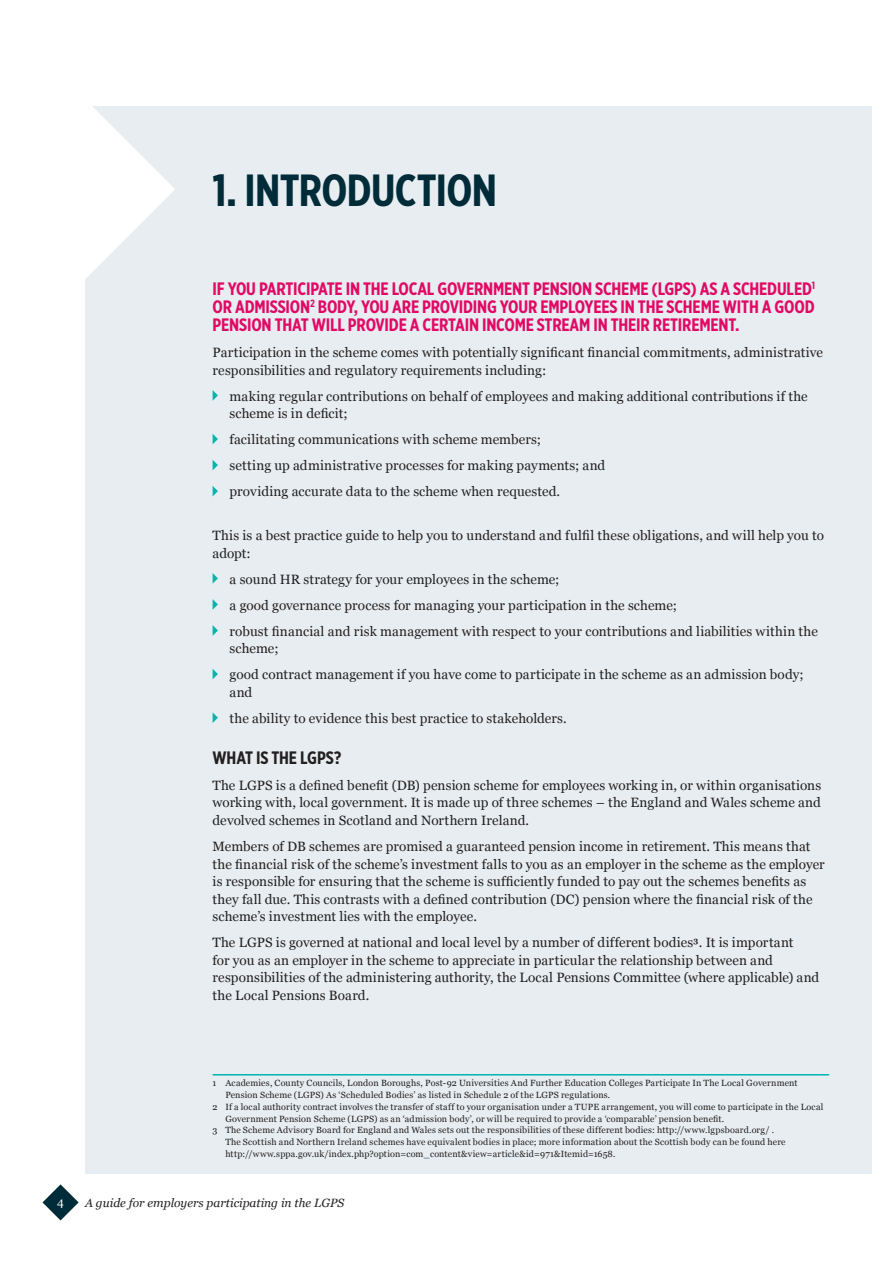
<style>
.page{position:relative;width:893px;height:1263px;background:#fff}
.page>*{position:absolute;margin:0;border:0;box-sizing:border-box;transform-origin:0 0}
.t1{font:700 45px "Gotham X Narrow";letter-spacing:-.015em;color:#002b39}
.t2{font:700 18px/18px "Gotham X Narrow";letter-spacing:-.01em;color:#e10965;text-align:justify}
.t3{font:700 18px "Gotham X Narrow";letter-spacing:-.005em;color:#231f20}
.t4{font:13.5px/17.5px "Georgia";letter-spacing:.01em;color:#231f20}
.t5{font:italic 12px "Georgia";color:#231f20}
.t6{font:12px "Georgia";color:#fff}
.t7{font:9px "Georgia";letter-spacing:.02em;color:#231f20}
</style>
<div class="page">
<svg style="left:43px;top:1184px;width:36px;height:36px"></svg>
<div style="left:85px;top:106px;width:787px;height:1068px;background:#e7edf0"></div>
<svg style="left:213px;top:390px;width:5px;height:11px"></svg>
<svg style="left:213px;top:434px;width:5px;height:10px"></svg>
<svg style="left:213px;top:460px;width:5px;height:10px"></svg>
<svg style="left:213px;top:486px;width:5px;height:10px"></svg>
<svg style="left:213px;top:573px;width:5px;height:10px"></svg>
<svg style="left:213px;top:599px;width:5px;height:11px"></svg>
<svg style="left:213px;top:625px;width:5px;height:11px"></svg>
<svg style="left:213px;top:669px;width:5px;height:10px"></svg>
<svg style="left:213px;top:713px;width:5px;height:10px"></svg>
<hr style="left:213px;top:1074px;width:616px;height:1px;background:#00b5ae">
<svg style="left:85px;top:106px;width:90px;height:173px"></svg>
<h1 class="t1" style="left:213px;top:163px;width:286px">1. INTRODUCTION</h1>
<h2 class="t2" style="left:213px;top:280px;width:604px">IF YOU PARTICIPATE IN THE LOCAL GOVERNMENT PENSION SCHEME (LGPS) AS A SCHEDULED<sup>1<br></sup>OR ADMISSION<sup>2</sup> BODY, YOU ARE PROVIDING YOUR EMPLOYEES IN THE SCHEME WITH A GOOD PENSION THAT WILL PROVIDE A CERTAIN INCOME STREAM IN THEIR RETIREMENT.</h2>
<p class="t4" style="left:213px;top:344px;width:612px">Participation in the scheme comes with potentially significant financial commitments, administrative responsibilities and regulatory requirements including:</p>
<p class="t4" style="left:230px;top:387px;width:580px">making regular contributions on behalf of employees and making additional contributions if the scheme is in deficit;</p>
<p class="t4" style="left:230px;top:427px;width:377px;line-height:26.1px">facilitating communications with scheme members;<br>setting up administrative processes for making payments; and providing accurate data to the scheme when requested.</p>
<p class="t4" style="left:213px;top:527px;width:613px">This is a best practice guide to help you to understand and fulfil these obligations, and will help you to adopt:</p>
<p class="t4" style="left:230px;top:566px;width:590px;line-height:26.1px">a sound HR strategy for your employees in the scheme;<br>a good governance process for managing your participation in the scheme;<br>robust financial and risk management with respect to your contributions and liabilities within the</p>
<p class="t4" style="left:230px;top:636px;width:576px;line-height:26.1px">scheme;<br>good contract management if you have come to participate in the scheme as an admission body;</p>
<p class="t4" style="left:230px;top:679px;width:339px;line-height:26.1px">and<br>the ability to evidence this best practice to stakeholders.</p>
<h2 class="t3" style="left:213px;top:746px;width:130px">WHAT IS THE LGPS?</h2>
<p class="t4" style="left:213px;top:776px;width:610px;text-align:justify">The LGPS is a defined benefit (DB) pension scheme for employees working in, or within organisations working with, local government. It is made up of three schemes – the England and Wales scheme and devolved schemes in Scotland and Northern Ireland.</p>
<p class="t4" style="left:213px;top:837px;width:614px">Members of DB schemes are promised a guaranteed pension income in retirement. This means that the financial risk of the scheme’s investment falls to you as an employer in the scheme as the employer is responsible for ensuring that the scheme is sufficiently funded to pay out the schemes benefits as they fall due. This contrasts with a defined contribution (DC) pension where the financial risk of the scheme’s investment lies with the employee.</p>
<p class="t4" style="left:213px;top:934px;width:608px">The LGPS is governed at national and local level by a number of different bodies<sup>3</sup>. It is important<br>for you as an employer in the scheme to appreciate in particular the relationship between and responsibilities of the administering authority, the Local Pensions Committee (where applicable) and the Local Pensions Board.</p>
<p class="t7" style="left:213px;top:1078px;width:587px">1 Academies, County Councils, London Boroughs, Post-92 Universities And Further Education Colleges Participate In The Local Government</p>
<p class="t7" style="left:225px;top:1090px;width:386px">Pension Scheme (LGPS) As ‘Scheduled Bodies’ as listed in Schedule 2 of the LGPS regulations.</p>
<p class="t7" style="left:213px;top:1102px;width:612px">2 If a local authority contract involves the transfer of staff to your organisation under a TUPE arrangement, you will come to participate in the Local</p>
<p class="t7" style="left:225px;top:1113px;width:500px">Government Pension Scheme (LGPS) as an ‘admission body’, or will be required to provide a ‘comparable’ pension benefit.</p>
<p class="t7" style="left:213px;top:1125px;width:563px">3 The Scheme Advisory Board for England and Wales sets out the responsibilities of these different bodies: http://www.lgpsboard.org/ .</p>
<p class="t7" style="left:225px;top:1137px;width:562px">The Scottish and Northern Ireland schemes have equivalent bodies in place; more information about the Scottish body can be found here</p>
<p class="t7" style="left:225px;top:1148px;width:392px">http://www.sppa.gov.uk/index.php?option=com_content&amp;view=article&amp;id=971&amp;Itemid=1658.</p>
<p class="t6" style="left:57px;top:1195px;width:8px">4</p>
<p class="t5" style="left:85px;top:1196px;width:261px">A guide for employers participating in the LGPS</p>
</div>
